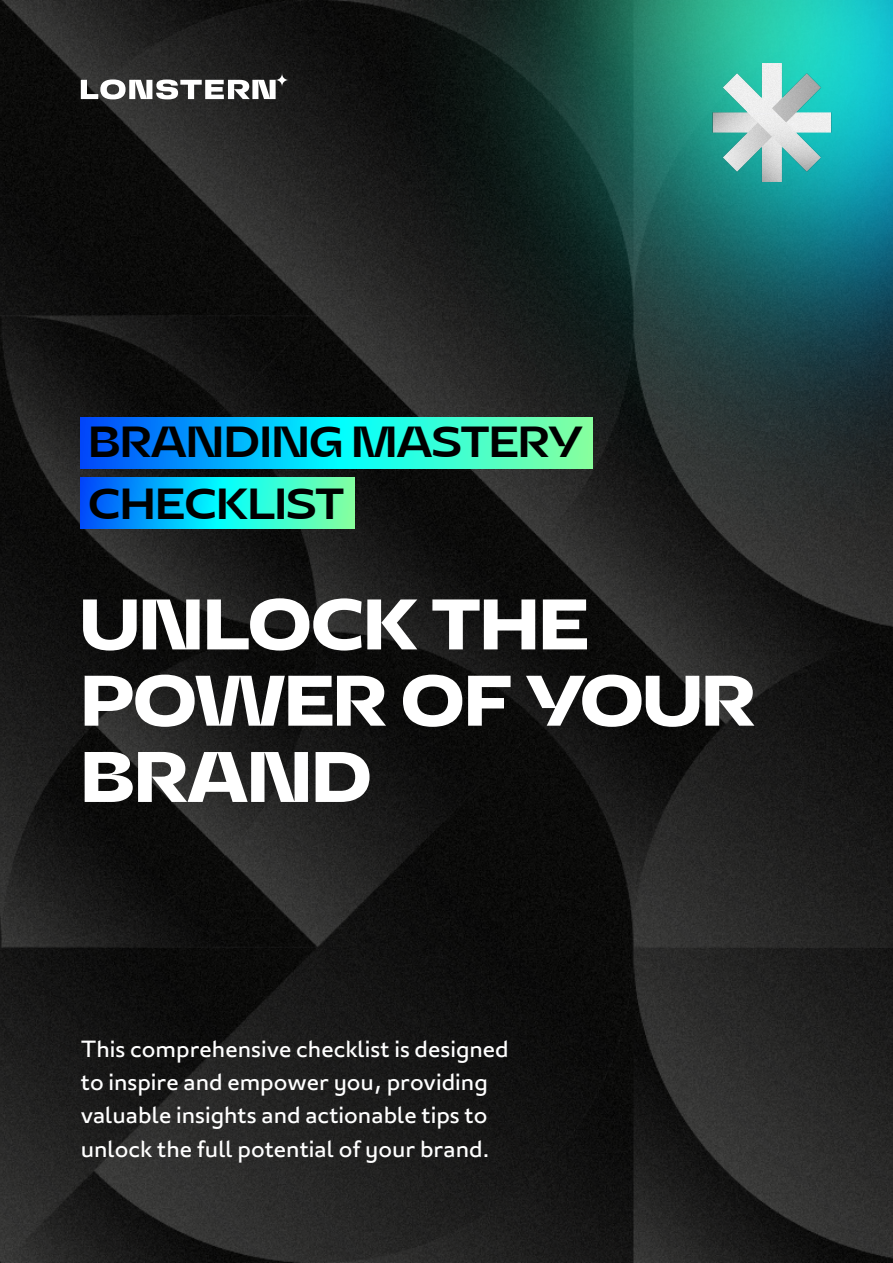
<style>
.page{position:relative;width:893px;height:1263px;background:#fff}
.page>*{position:absolute;margin:0;border:0;box-sizing:border-box;transform-origin:0 0}
.t1{font:700 71.4px/76.2px "Asgard Fit";color:#fff}
.t2{font:500 43.35px/61.7px "Asgard Fit";color:#000}
.t3{font:23.4px/33.2px "London";color:#fff}
</style>
<div class="page">
<img style="left:0;top:0;width:893px;height:1263px">
<img style="left:274px;top:0;width:619px;height:638px">
<svg style="left:81px;top:418px;width:512px;height:50px;background:#22cfe5"></svg>
<svg style="left:81px;top:478px;width:273px;height:50px;background:#21cfe6"></svg>
<svg style="left:81px;top:74px;width:207px;height:25px"></svg>
<img style="left:605px;top:28px;width:288px;height:156px">
<h2 class="t2" style="left:89px;top:410px;width:496px">BRANDING MASTERY<br>CHECKLIST</h2>
<h1 class="t1" style="left:81px;top:585px;width:676px">UNLOCK THE<br>POWER OF YOUR<br>BRAND</h1>
<p class="t3" style="left:81px;top:1032px;width:430px">This comprehensive checklist is designed to inspire and empower you, providing valuable insights and actionable tips to unlock the full potential of your brand.</p>
</div>
